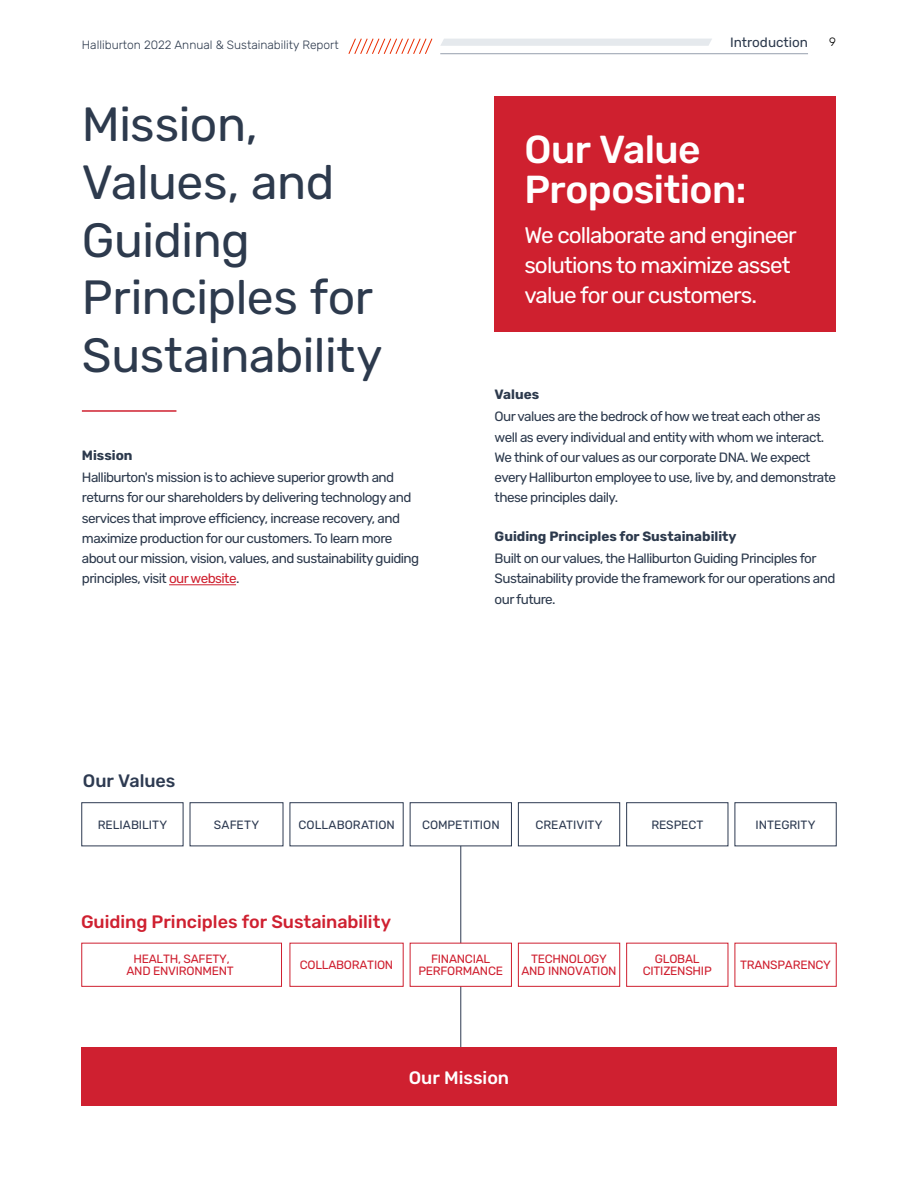
<style>
.page{position:relative;width:918px;height:1188px;background:#fff}
.page>*{position:absolute;margin:0;border:0;box-sizing:border-box;transform-origin:0 0}
.Level1-Headings{font:48px/57.6px "Rubik";letter-spacing:-.01em;color:#2d3a4d}
.Bodytext{font:500 39px/40.5px "Rubik";letter-spacing:-.015em;color:#fff}
.Bodytext-2{font:22.5px/30px "Rubik";letter-spacing:-.04em;color:#fff}
.t1{font:500 18px "Rubik";color:#cf2030}
.t2{font:500 18px "Rubik";color:#fff}
.t3{font:500 18px "Rubik";letter-spacing:-.005em;color:#2d3a51}
.Report-Body-Copy{font:13.5px/20.2px "Rubik";letter-spacing:-.04em;color:#2d3a4d}
.Body-Subheading---Fo{font:700 13.5px "Rubik";color:#2d3a4d}
.Report-Body-Copy-2{font:13.5px "Rubik";color:#2d3a4d}
.t4{font:12px/11.4px "Rubik";letter-spacing:-.02em;color:#cf2030;text-align:center}
.t5{font:12px "Rubik";color:#2d3a51}
.t6{font:300 12px "Rubik";color:#2d3a4d}
.t7{font:300 12px "Rubik";color:#000}
.s1{color:#cf202f}
</style>
<div class="page">
<hr style="left:82px;top:410px;width:94px;height:2px;background:#cf202f">
<hr style="left:169px;top:584px;width:67px;height:1px;background:#cf202f">
<div style="left:495px;top:97px;width:341px;height:235px;background:#cf202f"></div>
<hr style="left:460px;top:831px;width:1px;height:225px;background:#2d3a51">
<div style="left:81px;top:802px;width:102px;height:44px;border:1px solid #2d3a51"></div>
<div style="left:290px;top:802px;width:114px;height:44px;background:#fff;border:1px solid #2d3a51"></div>
<div style="left:518px;top:802px;width:102px;height:44px;background:#fff;border:1px solid #2d3a51"></div>
<div style="left:190px;top:802px;width:93px;height:44px;background:#fff;border:1px solid #2d3a51"></div>
<div style="left:410px;top:802px;width:102px;height:44px;background:#fff;border:1px solid #2d3a51"></div>
<div style="left:626px;top:802px;width:102px;height:44px;background:#fff;border:1px solid #2d3a51"></div>
<div style="left:735px;top:802px;width:102px;height:44px;border:1px solid #2d3a51"></div>
<div style="left:290px;top:943px;width:114px;height:44px;background:#fff;border:1px solid #cf2030"></div>
<div style="left:518px;top:943px;width:102px;height:44px;background:#fff;border:1px solid #cf2030"></div>
<div style="left:410px;top:943px;width:102px;height:44px;background:#fff;border:1px solid #cf2030"></div>
<div style="left:626px;top:943px;width:102px;height:44px;background:#fff;border:1px solid #cf2030"></div>
<div style="left:735px;top:943px;width:102px;height:44px;border:1px solid #cf2030"></div>
<div style="left:81px;top:943px;width:201px;height:44px;border:1px solid #cf2030"></div>
<div style="left:81px;top:1048px;width:756px;height:58px;background:#cf2030"></div>
<svg style="left:348px;top:38px;width:85px;height:16px"></svg>
<div style="left:440px;top:39px;width:272px;height:7px;background:#e5e9ed"></div>
<hr style="left:440px;top:53px;width:368px;height:1px;background:#979fad">
<p class="t6" style="left:82px;top:38px;width:258px">Halliburton 2022 Annual &amp; Sustainability Report</p>
<p class="Report-Body-Copy-2" style="left:730px;top:35px;width:79px">Introduction</p>
<p class="t7" style="left:829px;top:35px;width:8px">9</p>
<p class="Level1-Headings" style="left:82px;top:97px;width:302px">Mission,<br>Values, and<br>Guiding<br>Principles for<br>Sustainability</p>
<p class="Body-Subheading---Fo" style="left:82px;top:447px;width:52px">Mission</p>
<p class="Report-Body-Copy" style="left:82px;top:468px;width:339px">Halliburton's mission is to achieve superior growth and returns for our shareholders by delivering technology and services that improve efficiency, increase recovery, and maximize production for our customers. To learn more about our mission, vision, values, and sustainability guiding principles, visit <span class="s1">our website</span>.</p>
<p class="t3" style="left:83px;top:771px;width:94px">Our Values</p>
<p class="Bodytext" style="left:524px;top:130px;width:223px">Our Value<br>Proposition:</p>
<p class="Bodytext-2" style="left:524px;top:220px;width:274px">We collaborate and engineer solutions to maximize asset value for our customers.</p>
<p class="Body-Subheading---Fo" style="left:495px;top:387px;width:46px">Values</p>
<p class="Report-Body-Copy" style="left:495px;top:407px;width:343px">Our values are the bedrock of how we treat each other as well as every individual and entity with whom we interact.<br>We think of our values as our corporate DNA. We expect every Halliburton employee to use, live by, and demonstrate these principles daily.</p>
<p class="Body-Subheading---Fo" style="left:495px;top:528px;width:244px">Guiding Principles for Sustainability</p>
<p class="Report-Body-Copy" style="left:495px;top:549px;width:342px">Built on our values, the Halliburton Guiding Principles for<br>Sustainability provide the framework for our operations and our future.</p>
<p class="t5" style="left:98px;top:818px;width:71px">RELIABILITY</p>
<p class="t5" style="left:214px;top:818px;width:47px">SAFETY</p>
<p class="t5" style="left:298px;top:818px;width:98px">COLLABORATION</p>
<p class="t5" style="left:536px;top:818px;width:69px">CREATIVITY</p>
<p class="t5" style="left:422px;top:818px;width:79px">COMPETITION</p>
<p class="t5" style="left:651px;top:818px;width:54px">RESPECT</p>
<p class="t5" style="left:756px;top:818px;width:62px">INTEGRITY</p>
<p class="t1" style="left:81px;top:912px;width:312px">Guiding Principles for Sustainability</p>
<p class="t4" style="left:127px;top:954px;width:109px">HEALTH, SAFETY,<br>AND ENVIRONMENT</p>
<p class="t4" style="left:300px;top:959px;width:95px">COLLABORATION</p>
<p class="t4" style="left:521px;top:954px;width:97px">TECHNOLOGY<br>AND INNOVATION</p>
<p class="t4" style="left:418px;top:954px;width:86px">FINANCIAL<br>PERFORMANCE</p>
<p class="t4" style="left:643px;top:954px;width:70px">GLOBAL<br>CITIZENSHIP</p>
<p class="t4" style="left:740px;top:959px;width:92px">TRANSPARENCY</p>
<p class="t2" style="left:409px;top:1068px;width:102px">Our Mission</p>
</div>
